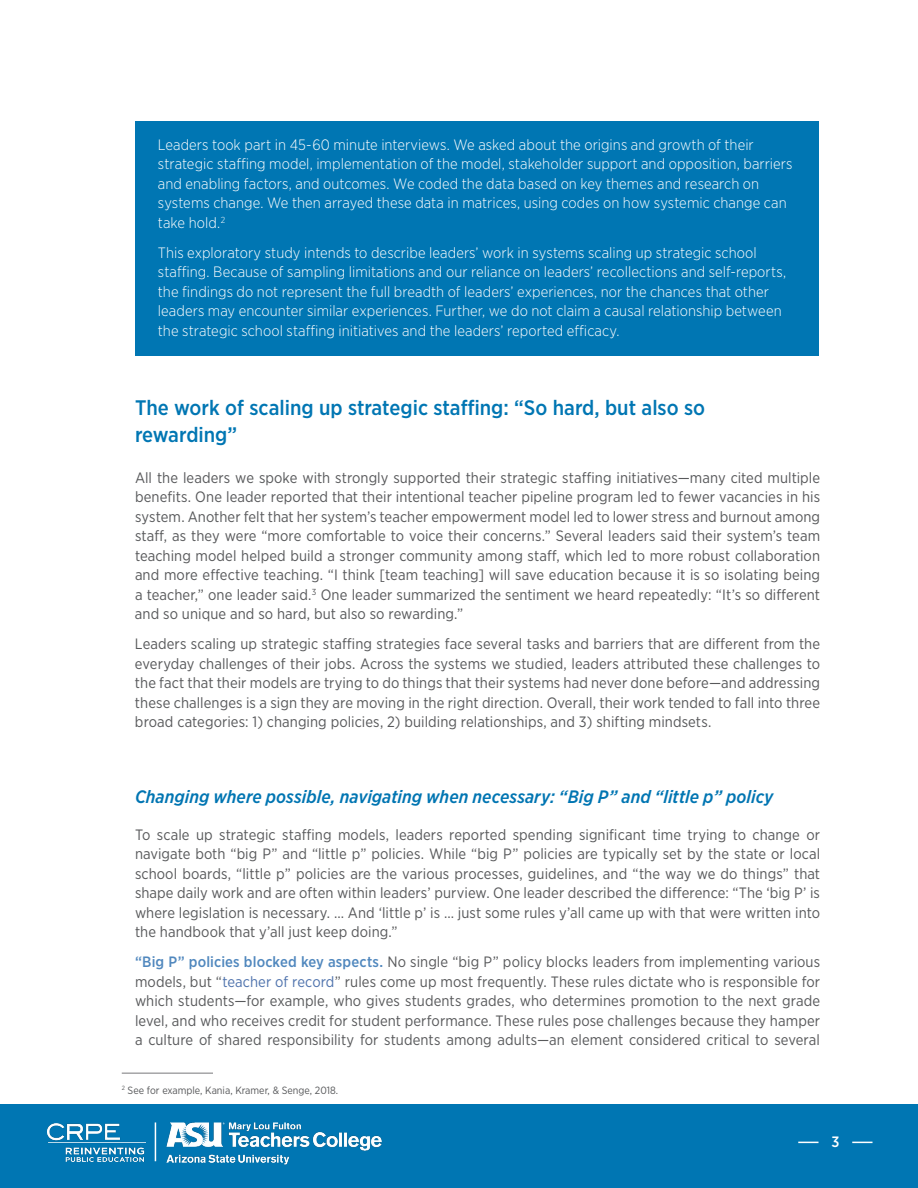
<style>
.page{position:relative;width:918px;height:1188px;background:#fff}
.page>*{position:absolute;margin:0;border:0;box-sizing:border-box;transform-origin:0 0}
.t1{font:500 21px/27px "Gotham Narrow";color:#0076b3}
.t2{font:italic 500 18px "Gotham Narrow";color:#0075b2}
.t3{font:15px/19.5px "Gotham Narrow";letter-spacing:.005em;color:#58595b;text-align:justify}
.t4{font:300 15px/19.5px "Gotham Narrow";letter-spacing:.005em;color:#fff}
.t5{font:500 15px "Gotham Narrow";color:#fff}
.t6{font:10.5px "Gotham Narrow";color:#58595b}
.s1{font-weight:500;color:#5188be}
.s2{color:#4f73ad}
</style>
<div class="page">
<div style="left:0;top:1104px;width:918px;height:84px;background:#0076b3"></div>
<img style="left:48px;top:1123px;width:97px;height:39px">
<img style="left:155px;top:1122px;width:227px;height:43px">
<svg style="left:852px;top:1142px;width:21px;height:1px"></svg>
<svg style="left:798px;top:1142px;width:21px;height:1px"></svg>
<div style="left:135px;top:122px;width:684px;height:234px;background:#0076b3"></div>
<hr style="left:122px;top:1073px;width:91px;height:1px;background:#77787b">
<p class="t4" style="left:158px;top:134px;width:636px">Leaders took part in 45-60 minute interviews. We asked about the origins and growth of their strategic staffing model, implementation of the model, stakeholder support and opposition, barriers and enabling factors, and outcomes. We coded the data based on key themes and research on systems change. We then arrayed these data in matrices, using codes on how systemic change can take hold.<sup>2</sup></p>
<p class="t4" style="left:158px;top:242px;width:630px">This exploratory study intends to describe leaders’ work in systems scaling up strategic school staffing. Because of sampling limitations and our reliance on leaders’ recollections and self-reports, the findings do not represent the full breadth of leaders’ experiences, nor the chances that other leaders may encounter similar experiences. Further, we do not claim a causal relationship between the strategic school staffing initiatives and the leaders’ reported efficacy.</p>
<h1 class="t1" style="left:135px;top:394px;width:572px">The work of scaling up strategic staffing: “So hard, but also so rewarding”</h1>
<p class="t3" style="left:135px;top:467px;width:687px">All the leaders we spoke with strongly supported their strategic staffing initiatives—many cited multiple benefits. One leader reported that their intentional teacher pipeline program led to fewer vacancies in his system. Another felt that her system’s teacher empowerment model led to lower stress and burnout among staff, as they were “more comfortable to voice their concerns.” Several leaders said their system’s team teaching model helped build a stronger community among staff, which led to more robust collaboration and more effective teaching. “I think [team teaching] will save education because it is so isolating being a teacher,” one leader said.<sup>3</sup> One leader summarized the sentiment we heard repeatedly: “It’s so different and so unique and so hard, but also so rewarding.”</p>
<p class="t3" style="left:135px;top:634px;width:687px">Leaders scaling up strategic staffing strategies face several tasks and barriers that are different from the everyday challenges of their jobs. Across the systems we studied, leaders attributed these challenges to the fact that their models are trying to do things that their systems had never done before—and addressing these challenges is a sign they are moving in the right direction. Overall, their work tended to fall into three broad categories: 1) changing policies, 2) building relationships, and 3) shifting mindsets.</p>
<p class="t2" style="left:135px;top:785px;width:640px">Changing where possible, navigating when necessary: “Big P” and “little p” policy</p>
<p class="t3" style="left:135px;top:824px;width:687px">To scale up strategic staffing models, leaders reported spending significant time trying to change or navigate both “big P” and “little p” policies. While “big P” policies are typically set by the state or local school boards, “little p” policies are the various processes, guidelines, and “the way we do things” that shape daily work and are often within leaders’ purview. One leader described the difference: “The ‘big P’ is where legislation is necessary. … And ‘little p’ is … just some rules y’all came up with that were written into the handbook that y’all just keep doing.”</p>
<p class="t3" style="left:135px;top:952px;width:687px"><span class="s1">“Big P” policies blocked key aspects.</span> No single “big P” policy blocks leaders from implementing various models, but “<span class="s2">teacher of record</span>” rules come up most frequently. These rules dictate who is responsible for which students—for example, who gives students grades, who determines promotion to the next grade level, and who receives credit for student performance. These rules pose challenges because they hamper a culture of shared responsibility for students among adults—an element considered critical to several</p>
<p class="t6" style="left:122px;top:1083px;width:218px"><sup>2</sup> See for example, Kania, Kramer, &amp; Senge, 2018.</p>
<p class="t5" style="left:832px;top:1133px;width:9px">3</p>
</div>
